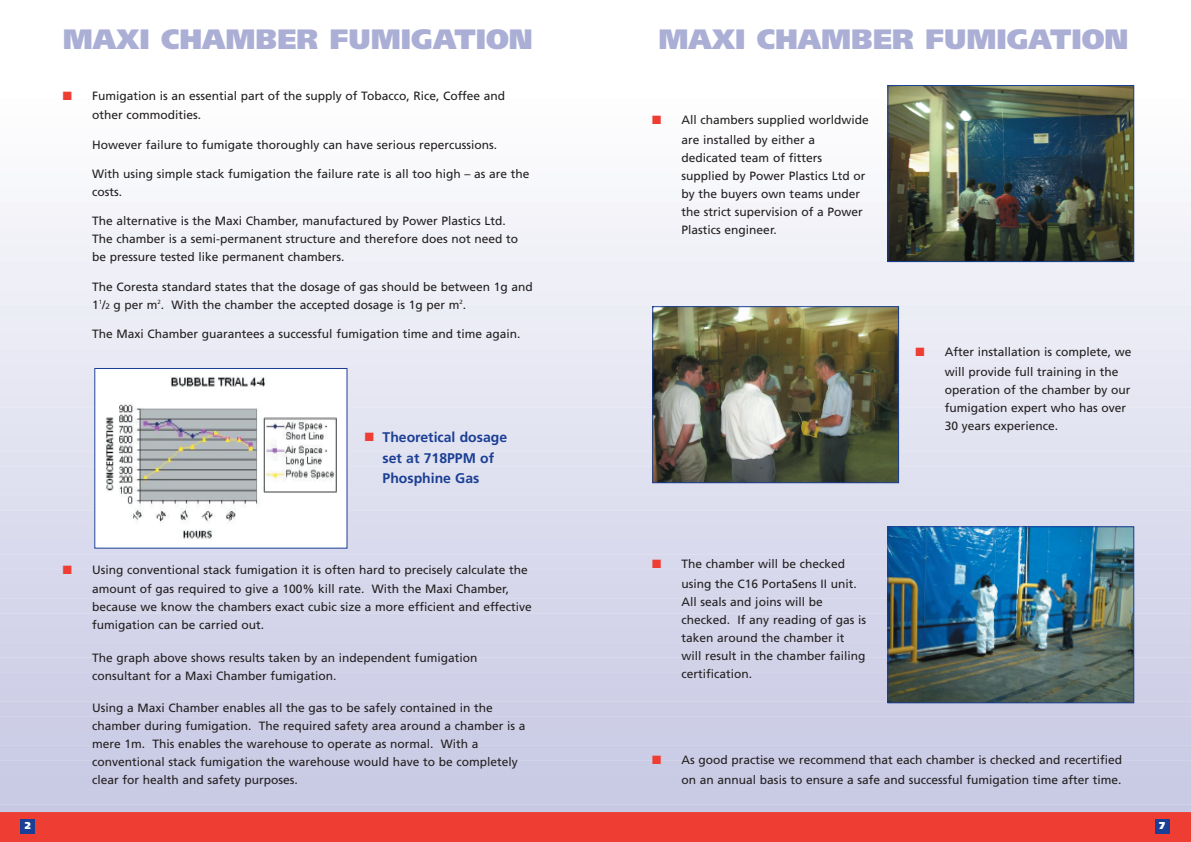
<style>
.page{position:relative;width:1191px;height:842px;background:#fff}
.page>*{position:absolute;margin:0;border:0;box-sizing:border-box;transform-origin:0 0}
.t1{font:900 28px "Frutiger";color:#acafd5}
.t2{font:700 14px/21.3px "Frutiger";color:#1b3f94;text-align:center}
.t3{font:12px/18px "Frutiger";color:#231f20}
.t4{font:900 10px "Frutiger";color:#fff}
.s1{color:#ee3e34}
.s2{font-size:8px}
</style>
<div class="page">
<div style="left:0;top:802px;width:1191px;height:19px;background:#c7c8e3"></div>
<div style="left:0;top:788px;width:1191px;height:18px;background:#c9cae4"></div>
<div style="left:0;top:773px;width:1191px;height:19px;background:#c9cae4"></div>
<div style="left:0;top:758px;width:1191px;height:19px;background:#cacbe4"></div>
<div style="left:0;top:744px;width:1191px;height:18px;background:#cbcce5"></div>
<div style="left:0;top:729px;width:1191px;height:19px;background:#cccde6"></div>
<div style="left:0;top:714px;width:1191px;height:19px;background:#cdcee6"></div>
<div style="left:0;top:700px;width:1191px;height:18px;background:#cecfe7"></div>
<div style="left:0;top:685px;width:1191px;height:19px;background:#cfd0e7"></div>
<div style="left:0;top:670px;width:1191px;height:19px;background:#d0d1e8"></div>
<div style="left:0;top:655px;width:1191px;height:19px;background:#d1d2e8"></div>
<div style="left:0;top:641px;width:1191px;height:18px;background:#d2d3e9"></div>
<div style="left:0;top:626px;width:1191px;height:19px;background:#d3d4e9"></div>
<div style="left:0;top:611px;width:1191px;height:19px;background:#d4d5ea"></div>
<div style="left:0;top:597px;width:1191px;height:18px;background:#d5d6ea"></div>
<div style="left:0;top:582px;width:1191px;height:19px;background:#d6d7eb"></div>
<div style="left:0;top:567px;width:1191px;height:19px;background:#d7d8eb"></div>
<div style="left:0;top:553px;width:1191px;height:18px;background:#d8d9ec"></div>
<div style="left:0;top:538px;width:1191px;height:19px;background:#d9daed"></div>
<div style="left:0;top:523px;width:1191px;height:19px;background:#dadbed"></div>
<div style="left:0;top:508px;width:1191px;height:19px;background:#dbdced"></div>
<div style="left:0;top:494px;width:1191px;height:18px;background:#dddeee"></div>
<div style="left:0;top:479px;width:1191px;height:19px;background:#dedfef"></div>
<div style="left:0;top:464px;width:1191px;height:19px;background:#dfe0f0"></div>
<div style="left:0;top:450px;width:1191px;height:18px;background:#e1e2f0"></div>
<div style="left:0;top:435px;width:1191px;height:19px;background:#e2e3f1"></div>
<div style="left:0;top:420px;width:1191px;height:19px;background:#e3e4f1"></div>
<div style="left:0;top:406px;width:1191px;height:18px;background:#e4e5f2"></div>
<div style="left:0;top:391px;width:1191px;height:18px;background:#e5e6f2"></div>
<div style="left:0;top:376px;width:1191px;height:19px;background:#e6e7f2"></div>
<div style="left:0;top:361px;width:1191px;height:19px;background:#e7e8f3"></div>
<div style="left:0;top:347px;width:1191px;height:18px;background:#e8e9f4"></div>
<div style="left:0;top:332px;width:1191px;height:19px;background:#eaebf5"></div>
<div style="left:0;top:317px;width:1191px;height:19px;background:#ebecf5"></div>
<div style="left:0;top:303px;width:1191px;height:18px;background:#ebedf5"></div>
<div style="left:0;top:288px;width:1191px;height:19px;background:#edeef6"></div>
<div style="left:0;top:273px;width:1191px;height:19px;background:#eeeff7"></div>
<div style="left:0;top:258px;width:1191px;height:19px;background:#eff0f7"></div>
<div style="left:0;top:244px;width:1191px;height:18px;background:#f0f1f7"></div>
<div style="left:0;top:229px;width:1191px;height:19px;background:#f1f2f8"></div>
<div style="left:0;top:214px;width:1191px;height:19px;background:#f3f3f9"></div>
<div style="left:0;top:200px;width:1191px;height:18px;background:#f4f4f9"></div>
<div style="left:0;top:185px;width:1191px;height:19px;background:#f6f7fb"></div>
<div style="left:0;top:170px;width:1191px;height:19px;background:#f7f8fb"></div>
<div style="left:0;top:156px;width:1191px;height:18px;background:#f9f9fc"></div>
<div style="left:0;top:141px;width:1191px;height:19px;background:#fafafc"></div>
<div style="left:0;top:126px;width:1191px;height:19px;background:#fbfbfd"></div>
<div style="left:0;top:812px;width:1191px;height:30px;background:#ee3e34"></div>
<div style="left:95px;top:368px;width:252px;height:180px;background:#fff"></div>
<img style="left:106px;top:377px;width:230px;height:162px">
<img style="left:889px;top:87px;width:243px;height:173px">
<div style="left:887px;top:85px;width:247px;height:177px;border:1px solid #1b3f94"></div>
<img style="left:654px;top:308px;width:243px;height:173px">
<div style="left:652px;top:306px;width:247px;height:177px;border:1px solid #1b3f94"></div>
<img style="left:889px;top:528px;width:243px;height:173px">
<div style="left:887px;top:526px;width:247px;height:177px;border:1px solid #1b3f94"></div>
<div style="left:21px;top:819px;width:14px;height:14px;background:#1b3f94"></div>
<div style="left:1155px;top:819px;width:14px;height:14px;background:#1b3f94"></div>
<h1 class="t1" style="left:63px;top:28px;width:471px">MAXI CHAMBER FUMIGATION</h1>
<h1 class="t1" style="left:658px;top:28px;width:471px">MAXI CHAMBER FUMIGATION</h1>
<p class="t3" style="left:92px;top:87px;width:415px;line-height:19.3px;text-indent:-29px"><span class="s1">■</span> Fumigation is an essential part of the supply of Tobacco, Rice, Coffee and other commodities.</p>
<p class="t3" style="left:92px;top:136px;width:406px">However failure to fumigate thoroughly can have serious repercussions.</p>
<p class="t3" style="left:92px;top:166px;width:439px">With using simple stack fumigation the failure rate is all too high – as are the costs.</p>
<p class="t3" style="left:92px;top:213px;width:427px">The alternative is the Maxi Chamber, manufactured by Power Plastics Ltd.<br>The chamber is a semi-permanent structure and therefore does not need to be pressure tested like permanent chambers.</p>
<p class="t3" style="left:92px;top:278px;width:442px">The Coresta standard states that the dosage of gas should be between 1g and<br>1<sup>1</sup>/<span class="s2">2</span> g per m<sup>2</sup>. With the chamber the accepted dosage is 1g per m<sup>2</sup>.</p>
<p class="t3" style="left:92px;top:326px;width:430px">The Maxi Chamber guarantees a successful fumigation time and time again.</p>
<p class="t2" style="left:365px;top:428px;width:144px"><span class="s1">■</span> Theoretical dosage set at 718PPM of</p>
<p class="t2" style="left:382px;top:469px;width:98px">Phosphine Gas</p>
<p class="t3" style="left:92px;top:561px;width:437px;line-height:19.3px;text-indent:-29px"><span class="s1">■</span> Using conventional stack fumigation it is often hard to precisely calculate the amount of gas required to give a 100% kill rate. With the Maxi Chamber,</p>
<p class="t3" style="left:92px;top:599px;width:441px">because we know the chambers exact cubic size a more efficient and effective fumigation can be carried out.</p>
<p class="t3" style="left:92px;top:649px;width:387px">The graph above shows results taken by an independent fumigation consultant for a Maxi Chamber fumigation.</p>
<p class="t3" style="left:92px;top:699px;width:435px">Using a Maxi Chamber enables all the gas to be safely contained in the chamber during fumigation. The required safety area around a chamber is a mere 1m. This enables the warehouse to operate as normal. With a conventional stack fumigation the warehouse would have to be completely clear for health and safety purposes.</p>
<p class="t3" style="left:681px;top:112px;width:189px;line-height:19.3px;text-indent:-29px"><span class="s1">■</span> All chambers supplied worldwide are installed by either a</p>
<p class="t3" style="left:681px;top:149px;width:185px">dedicated team of fitters supplied by Power Plastics Ltd or by the buyers own teams under the strict supervision of a Power<br>Plastics engineer.</p>
<p class="t3" style="left:944px;top:343px;width:188px;line-height:19.3px;text-indent:-29px"><span class="s1">■</span> After installation is complete, we will provide full training in the</p>
<p class="t3" style="left:944px;top:381px;width:187px">operation of the chamber by our fumigation expert who has over<br>30 years experience.</p>
<p class="t3" style="left:681px;top:555px;width:177px;line-height:19.3px;text-indent:-29px"><span class="s1">■</span> The chamber will be checked using the C16 PortaSens II unit.</p>
<p class="t3" style="left:681px;top:593px;width:186px">All seals and joins will be checked. If any reading of gas is taken around the chamber it will result in the chamber failing certification.</p>
<p class="t3" style="left:652px;top:751px;width:471px;line-height:19.3px;text-align:right"><span class="s1">■</span> As good practise we recommend that each chamber is checked and recertified on an annual basis to ensure a safe and successful fumigation time after time.</p>
<p class="t4" style="left:25px;top:821px;width:7px">2</p>
<p class="t4" style="left:1159px;top:821px;width:7px">7</p>
</div>
